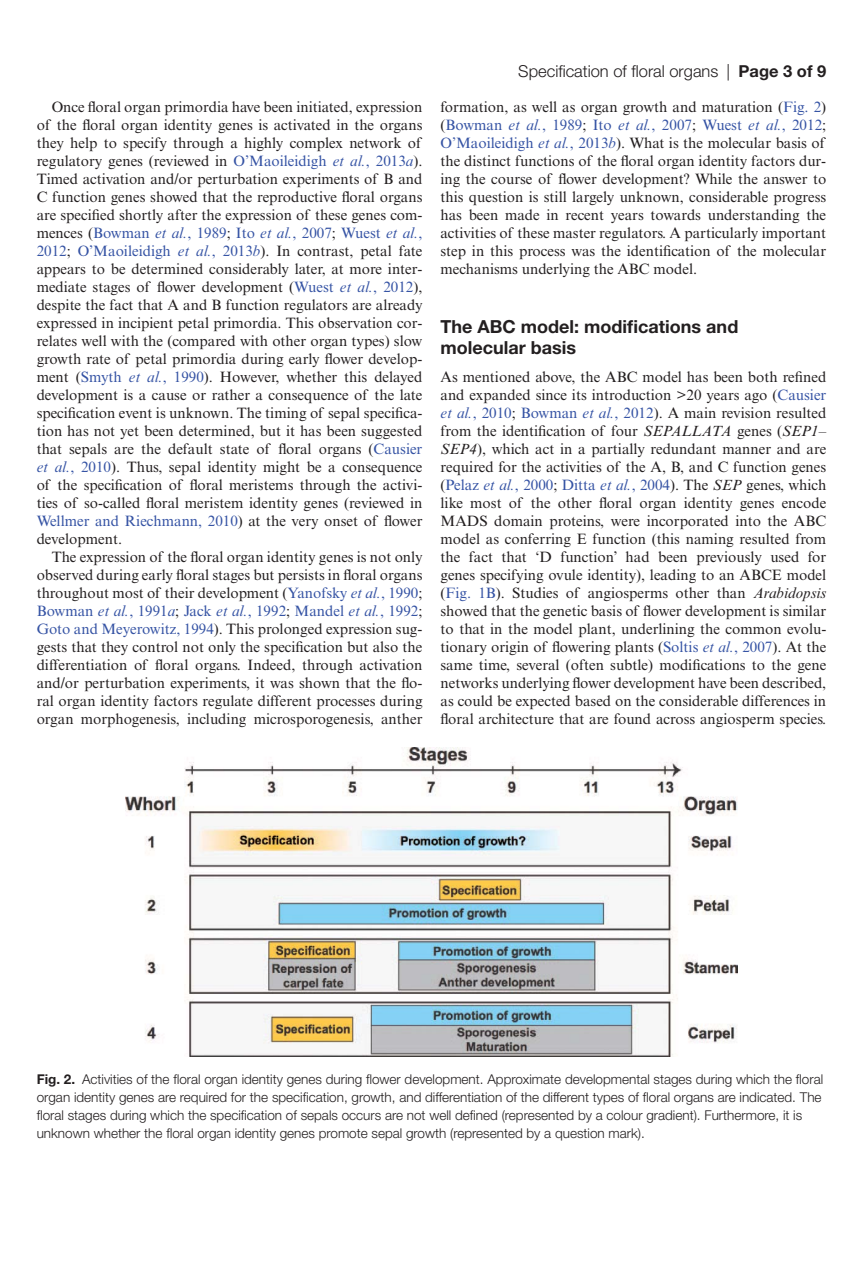
<style>
.page{position:relative;width:853px;height:1263px;background:#fff}
.page>*{position:absolute;margin:0;border:0;box-sizing:border-box;transform-origin:0 0}
.t1{font:700 18px/21px "Helvetica Neue LT Std";color:#231f20}
.t2{font:300 16.5px "Helvetica Neue LT Std";color:#231f20}
.t3{font:15px/18px "Times New Roman MT Std";color:#231f20;text-align:justify}
.t4{font:300 13.5px/18px "Helvetica Neue LT Std";color:#231f20}
.s1{color:#3553a4}
.s2{font-style:italic;color:#3553a4}
.s3{font-weight:700}
.s4{font-style:italic}
</style>
<div class="page">
<img style="left:125px;top:747px;width:612px;height:310px">
<p class="t3" style="left:37px;top:100px;width:387px;text-indent:15px">Once floral organ primordia have been initiated, expression of the floral organ identity genes is activated in the organs they help to specify through a highly complex network of regulatory genes (reviewed in <span class="s1">O’Maoileidigh</span> <span class="s2">et al.</span><span class="s1">, 2013</span><span class="s2">a</span>).<br>Timed activation and/or perturbation experiments of B and C function genes showed that the reproductive floral organs are specified shortly after the expression of these genes com&shy;mences (<span class="s1">Bowman</span> <span class="s2">et al.</span><span class="s1">, 1989</span>; <span class="s1">Ito</span> <span class="s2">et al.</span><span class="s1">, 2007</span>; <span class="s1">Wuest</span> <span class="s2">et al.</span><span class="s1">, 2012</span>; <span class="s1">O’Maoileidigh</span> <span class="s2">et al.</span><span class="s1">, 2013</span><span class="s2">b</span>). In contrast, petal fate appears to be determined considerably later, at more inter&shy;mediate stages of flower development (<span class="s1">Wuest</span> <span class="s2">et al.</span><span class="s1">, 2012</span>), despite the fact that A and B function regulators are already expressed in incipient petal primordia. This observation cor&shy;relates well with the (compared with other organ types) slow growth rate of petal primordia during early flower develop&shy;ment (<span class="s1">Smyth</span> <span class="s2">et al.</span><span class="s1">, 1990</span>). However, whether this delayed development is a cause or rather a consequence of the late specification event is unknown. The timing of sepal specifica&shy;tion has not yet been determined, but it has been suggested that sepals are the default state of floral organs (<span class="s1">Causier </span><span class="s2">et al.</span><span class="s1">, 2010</span>). Thus, sepal identity might be a consequence of the specification of floral meristems through the activi&shy;ties of so-called floral meristem identity genes (reviewed in <span class="s1">Wellmer and Riechmann, 2010</span>) at the very onset of flower development.</p>
<p class="t3" style="left:37px;top:550px;width:387px;text-indent:15px">The expression of the floral organ identity genes is not only observed during early floral stages but persists in floral organs throughout most of their development (<span class="s1">Yanofsky</span> <span class="s2">et al.</span><span class="s1">, 1990</span>; <span class="s1">Bowman</span> <span class="s2">et al.</span><span class="s1">, 1991</span><span class="s2">a</span>; <span class="s1">Jack</span> <span class="s2">et al.</span><span class="s1">, 1992</span>; <span class="s1">Mandel</span> <span class="s2">et al.</span><span class="s1">, 1992</span>; <span class="s1">Goto and Meyerowitz, 1994</span>). This prolonged expression sug&shy;gests that they control not only the specification but also the differentiation of floral organs. Indeed, through activation and/or perturbation experiments, it was shown that the flo&shy;ral organ identity factors regulate different processes during organ morphogenesis, including microsporogenesis, anther</p>
<p class="t2" style="left:518px;top:65px;width:309px">Specification of floral organs | <span class="s3">Page 3 of 9</span></p>
<p class="t3" style="left:440px;top:100px;width:387px">formation, as well as organ growth and maturation (<span class="s1">Fig. 2</span>) (<span class="s1">Bowman</span> <span class="s2">et al.</span><span class="s1">, 1989</span>; <span class="s1">Ito</span> <span class="s2">et al.</span><span class="s1">, 2007</span>; <span class="s1">Wuest</span> <span class="s2">et al.</span><span class="s1">, 2012</span>; <span class="s1">O’Maoileidigh</span> <span class="s2">et al.</span><span class="s1">, 2013</span><span class="s2">b</span>). What is the molecular basis of the distinct functions of the floral organ identity factors dur&shy;ing the course of flower development? While the answer to this question is still largely unknown, considerable progress has been made in recent years towards understanding the activities of these master regulators. A particularly important step in this process was the identification of the molecular mechanisms underlying the ABC model.</p>
<p class="t1" style="left:440px;top:318px;width:299px">The ABC model: modifications and molecular basis</p>
<p class="t3" style="left:440px;top:370px;width:387px">As mentioned above, the ABC model has been both refined and expanded since its introduction &gt;20 years ago (<span class="s1">Causier </span><span class="s2">et al.</span><span class="s1">, 2010</span>; <span class="s1">Bowman</span> <span class="s2">et al.</span><span class="s1">, 2012</span>). A main revision resulted from the identification of four <span class="s4">SEPALLATA</span> genes (<span class="s4">SEP1</span>– <span class="s4">SEP4</span>), which act in a partially redundant manner and are required for the activities of the A, B, and C function genes (<span class="s1">Pelaz</span> <span class="s2">et al.</span><span class="s1">, 2000</span>; <span class="s1">Ditta</span> <span class="s2">et al.</span><span class="s1">, 2004</span>). The <span class="s4">SEP</span> genes, which like most of the other floral organ identity genes encode MADS domain proteins, were incorporated into the ABC model as conferring E function (this naming resulted from the fact that ‘D function’ had been previously used for genes specifying ovule identity), leading to an ABCE model (<span class="s1">Fig. 1B</span>). Studies of angiosperms other than <span class="s4">Arabidopsis </span>showed that the genetic basis of flower development is similar to that in the model plant, underlining the common evolu&shy;tionary origin of flowering plants (<span class="s1">Soltis</span> <span class="s2">et al.</span><span class="s1">, 2007</span>). At the same time, several (often subtle) modifications to the gene networks underlying flower development have been described, as could be expected based on the considerable differences in floral architecture that are found across angiosperm species.</p>
<p class="t4" style="left:37px;top:1071px;width:787px"><span class="s3">Fig. 2.</span> Activities of the floral organ identity genes during flower development. Approximate developmental stages during which the floral organ identity genes are required for the specification, growth, and differentiation of the different types of floral organs are indicated. The floral stages during which the specification of sepals occurs are not well defined (represented by a colour gradient). Furthermore, it is unknown whether the floral organ identity genes promote sepal growth (represented by a question mark).</p>
</div>
